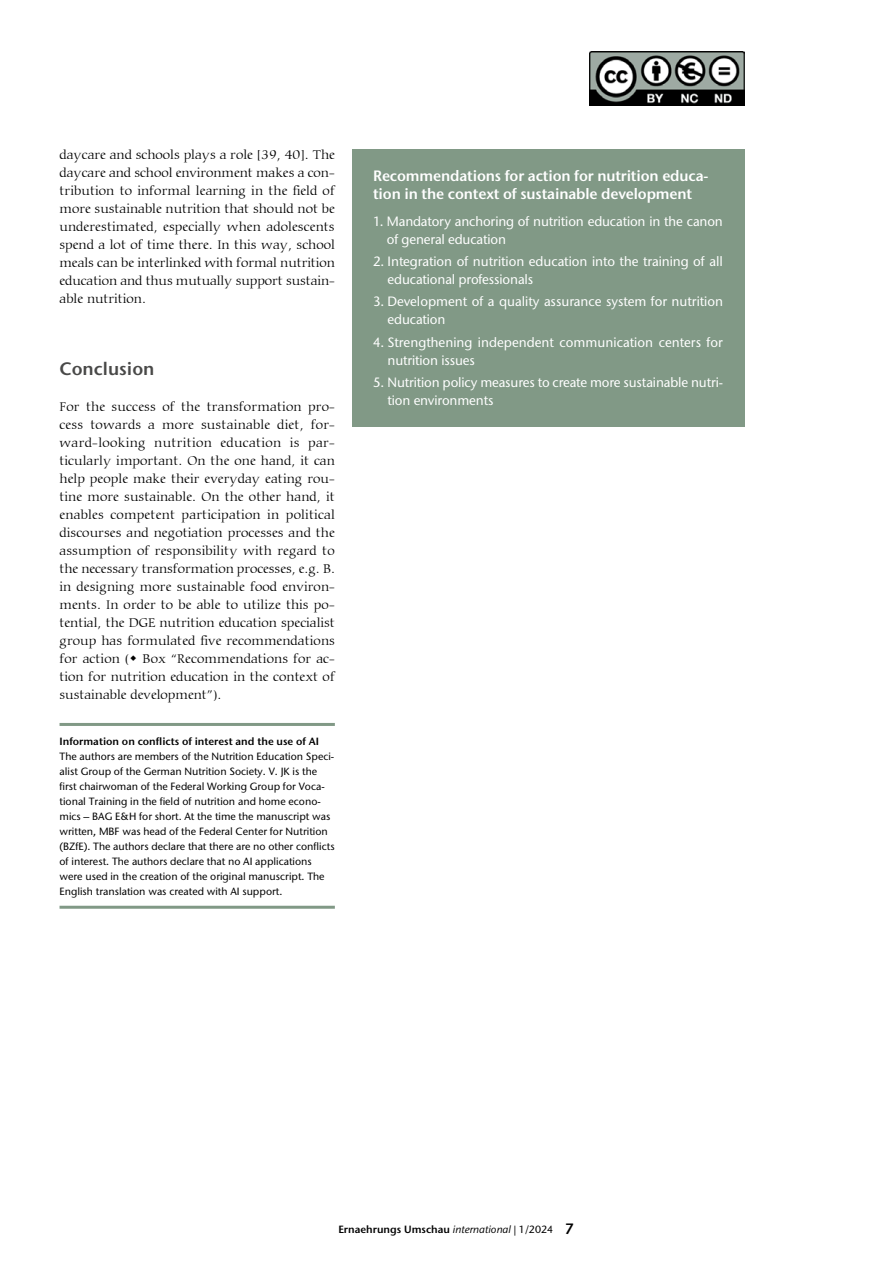
<style>
.page{position:relative;width:893px;height:1263px;background:#fff}
.page>*{position:absolute;margin:0;border:0;box-sizing:border-box;transform-origin:0 0}
.t1{font:600 18px "Stone Sans ITC Pro";color:#494948}
.t2{font:600 15px/18px "Stone Sans ITC Pro";letter-spacing:-.01em;color:#fff}
.t3{font:300 13.5px/18px "Carmina BT";color:#000;text-align:justify}
.t4{font:500 13.5px/18px "Stone Sans ITC Std";letter-spacing:-.01em;color:#fff}
.t5{font:500 10.5px/15px "Stone Sans ITC Std";color:#000}
.t6{font:600 10.5px "Stone Sans ITC Pro";color:#000}
.s1{font-family:"Stone Sans ITC Std";font-weight:500;font-style:italic}
.s2{font-family:"Stone Sans ITC Std";font-weight:500}
.s3{font-size:15px}
</style>
<div class="page">
<hr style="left:60px;top:723px;width:275px;height:3px;background:#819986">
<hr style="left:60px;top:906px;width:275px;height:3px;background:#819986">
<div style="left:352px;top:149px;width:392px;height:277px;background:#819986"></div>
<img style="left:590px;top:51px;width:154px;height:54px">
<p class="t3" style="left:60px;top:146px;width:277px">daycare and schools plays a role [39, 40]. The daycare and school environment makes a con&shy;tribution to informal learning in the field of more sustainable nutrition that should not be underestimated, especially when adolescents spend a lot of time there. In this way, school meals can be interlinked with formal nutrition education and thus mutually support sustain&shy;able nutrition.</p>
<h1 class="t1" style="left:60px;top:358px;width:97px">Conclusion</h1>
<p class="t3" style="left:60px;top:398px;width:277px">For the success of the transformation pro&shy;cess towards a more sustainable diet, for&shy;ward-looking nutrition education is par&shy;ticularly important. On the one hand, it can help people make their everyday eating rou&shy;tine more sustainable. On the other hand, it enables competent participation in political discourses and negotiation processes and the assumption of responsibility with regard to the necessary transformation processes, e.g. B. in designing more sustainable food environ&shy;ments. In order to be able to utilize this po&shy;tential, the DGE nutrition education specialist group has formulated five recommendations for action ( Box “Recommendations for ac&shy;tion for nutrition education in the context of sustainable development”).</p>
<p class="t6" style="left:60px;top:735px;width:261px">Information on conflicts of interest and the use of AI</p>
<p class="t5" style="left:60px;top:749px;width:277px">The authors are members of the Nutrition Education Speci&shy;alist Group of the German Nutrition Society. V. JK is the first chairwoman of the Federal Working Group for Voca&shy;tional Training in the field of nutrition and home econo&shy;mics – BAG E&amp;H for short. At the time the manuscript was written, MBF was head of the Federal Center for Nutrition (BZfE). The authors declare that there are no other conflicts of interest. The authors declare that no AI applications were used in the creation of the original manuscript. The English translation was created with AI support.</p>
<p class="t2" style="left:373px;top:167px;width:337px">Recommendations for action for nutrition educa&shy;tion in the context of sustainable development</p>
<p class="t4" style="left:387px;top:212px;width:337px;text-indent:-14px">1. Mandatory anchoring of nutrition education in the canon of general education</p>
<p class="t4" style="left:388px;top:252px;width:337px;text-indent:-14px">2. Integration of nutrition education into the training of all educational professionals</p>
<p class="t4" style="left:388px;top:292px;width:337px;text-indent:-14px">3. Development of a quality assurance system for nutrition education</p>
<p class="t4" style="left:388px;top:333px;width:337px;text-indent:-14px">4. Strengthening independent communication centers for nutrition issues</p>
<p class="t4" style="left:388px;top:373px;width:337px;text-indent:-14px">5. Nutrition policy measures to create more sustainable nutri&shy;tion environments</p>
<p class="t6" style="left:338px;top:1222px;width:237px">Ernaehrungs Umschau <span class="s1">international</span> <span class="s2">| 1/2024</span> <span class="s3">7</span></p>
</div>
